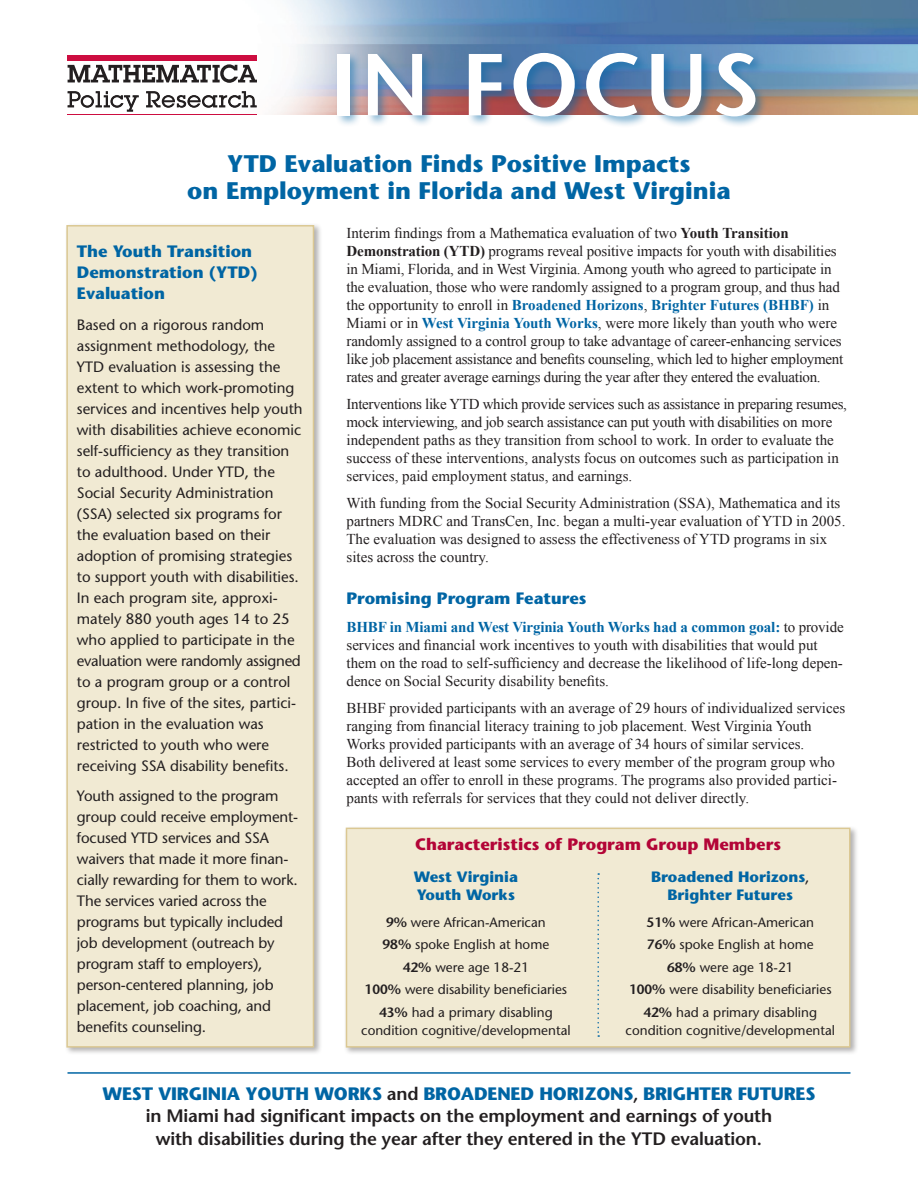
<style>
.page{position:relative;width:918px;height:1188px;background:#fff}
.page>*{position:absolute;margin:0;border:0;box-sizing:border-box;transform-origin:0 0}
.A_Title{font:700 24px/27px "Stone Sans Std";color:#0065a4;text-align:center}
.B_Blue_Head{font:600 18px/22.5px "Stone Sans Std";letter-spacing:-.01em;color:#231f20;text-align:center}
.B_Blue_Head-2{font:700 16.5px/21px "Stone Sans Std";color:#0065a4}
.Text{font:700 16.5px "Stone Sans Std";color:#b30437}
.Text-2{font:15px/18px "Times New Roman";color:#231f20}
.Text-3{font:500 15px/21px "Stone Sans Std";color:#231f20}
.Text-4{font:700 15px/18px "Stone Sans Std";color:#0065a4}
.Text-5{font:500 13.5px/18px "Stone Sans Std";color:#231f20;text-align:center}
.s1{font-weight:700}
.s2{font-weight:700;color:#0065a4}
.s3{font-weight:600}
.s4{font-weight:500;color:#231f20}
</style>
<div class="page">
<img style="left:67px;top:0;width:851px;height:114px">
<div style="left:334px;top:50px;width:434px;height:79px;background:#0065a4;opacity:.5"></div>
<div style="left:338px;top:54px;width:12px;height:61px;background:#fff"></div>
<svg style="left:368px;top:54px;width:54px;height:61px"></svg>
<svg style="left:469px;top:54px;width:33px;height:61px"></svg>
<svg style="left:514px;top:53px;width:61px;height:63px"></svg>
<svg style="left:586px;top:53px;width:52px;height:63px"></svg>
<svg style="left:651px;top:54px;width:50px;height:62px"></svg>
<svg style="left:716px;top:53px;width:39px;height:63px"></svg>
<svg style="left:68px;top:64px;width:189px;height:19px"></svg>
<hr style="left:68px;top:114px;width:189px;height:1px;background:#cd0d40">
<svg style="left:68px;top:91px;width:71px;height:21px"></svg>
<svg style="left:146px;top:91px;width:111px;height:17px"></svg>
<div style="left:68px;top:55px;width:189px;height:6px;background:#cd0d40"></div>
<div style="left:64px;top:223px;width:258px;height:833px;background:#231f20;opacity:.35"></div>
<div style="left:67px;top:226px;width:247px;height:821px;background:#f1ead3"></div>
<div style="left:66px;top:225px;width:248px;height:823px;border:2px solid #dbc893"></div>
<hr style="left:68px;top:1072px;width:782px;height:2px;background:#0065a4">
<div style="left:344px;top:826px;width:514px;height:230px;background:#231f20;opacity:.35"></div>
<div style="left:346px;top:828px;width:504px;height:219px;background:#f1ead3"></div>
<div style="left:346px;top:828px;width:504px;height:220px;border:2px solid #dbc893"></div>
<svg style="left:597px;top:873px;width:2px;height:164px"></svg>
<p class="A_Title" style="left:187px;top:151px;width:545px">YTD Evaluation Finds Positive Impacts<br>on Employment in Florida and West Virginia</p>
<p class="Text-2" style="left:346px;top:223px;width:498px">Interim findings from a Mathematica evaluation of two <span class="s1">Youth Transition Demonstration (YTD)</span> programs reveal positive impacts for youth with disabilities in Miami, Florida, and in West Virginia. Among youth who agreed to participate in the evaluation, those who were randomly assigned to a program group, and thus had the opportunity to enroll in <span class="s2">Broadened Horizons</span>, <span class="s2">Brighter Futures (BHBF)</span> in Miami or in <span class="s2">West Virginia Youth Works</span>, were more likely than youth who were randomly assigned to a control group to take advantage of career-enhancing services like job placement assistance and benefits counseling, which led to higher employment rates and greater average earnings during the year after they entered the evaluation.</p>
<p class="Text-2" style="left:346px;top:394px;width:502px">Interventions like YTD which provide services such as assistance in preparing resumes, mock interviewing, and job search assistance can put youth with disabilities on more independent paths as they transition from school to work. In order to evaluate the success of these interventions, analysts focus on outcomes such as participation in services, paid employment status, and earnings.</p>
<p class="Text-2" style="left:346px;top:493px;width:500px">With funding from the Social Security Administration (SSA), Mathematica and its partners MDRC and TransCen, Inc. began a multi-year evaluation of YTD in 2005.<br>The evaluation was designed to assess the effectiveness of YTD programs in six sites across the country.</p>
<p class="B_Blue_Head-2" style="left:346px;top:587px;width:241px">Promising Program Features</p>
<p class="Text-2" style="left:346px;top:618px;width:499px"><span class="s2">BHBF in Miami and West Virginia Youth Works had a common goal:</span> to provide services and financial work incentives to youth with disabilities that would put them on the road to self-sufficiency and decrease the likelihood of life-long depen&shy;dence on Social Security disability benefits.</p>
<p class="Text-2" style="left:346px;top:699px;width:500px">BHBF provided participants with an average of 29 hours of individualized services ranging from financial literacy training to job placement. West Virginia Youth Works provided participants with an average of 34 hours of similar services.<br>Both delivered at least some services to every member of the program group who accepted an offer to enroll in these programs. The programs also provided partici&shy;pants with referrals for services that they could not deliver directly.</p>
<p class="B_Blue_Head-2" style="left:77px;top:240px;width:182px">The Youth Transition<br>Demonstration (YTD)<br>Evaluation</p>
<p class="Text-3" style="left:77px;top:315px;width:227px">Based on a rigorous random assignment methodology, the<br>YTD evaluation is assessing the extent to which work-promoting services and incentives help youth with disabilities achieve economic self-sufficiency as they transition to adulthood. Under YTD, the<br>Social Security Administration (SSA) selected six programs for the evaluation based on their adoption of promising strategies to support youth with disabilities.<br>In each program site, approxi&shy;mately 880 youth ages 14 to 25 who applied to participate in the evaluation were randomly assigned to a program group or a control group. In five of the sites, partici&shy;pation in the evaluation was restricted to youth who were receiving SSA disability benefits.</p>
<p class="Text-3" style="left:77px;top:786px;width:223px">Youth assigned to the program group could receive employment&shy;focused YTD services and SSA waivers that made it more finan&shy;cially rewarding for them to work.<br>The services varied across the programs but typically included job development (outreach by program staff to employers), person-centered planning, job placement, job coaching, and benefits counseling.</p>
<p class="Text" style="left:415px;top:835px;width:367px">Characteristics of Program Group Members</p>
<p class="Text-4" style="left:414px;top:868px;width:106px">West Virginia<br>Youth Works</p>
<p class="Text-5" style="left:386px;top:913px;width:161px"><span class="s3">9%</span> were African-American</p>
<p class="Text-5" style="left:383px;top:936px;width:168px"><span class="s3">98%</span> spoke English at home</p>
<p class="Text-5" style="left:403px;top:958px;width:128px"><span class="s3">42%</span> were age 18-21</p>
<p class="Text-5" style="left:365px;top:981px;width:204px"><span class="s3">100%</span> were disability beneficiaries</p>
<p class="Text-5" style="left:361px;top:1003px;width:211px"><span class="s3">43%</span> had a primary disabling condition cognitive/developmental</p>
<p class="Text-4" style="left:651px;top:868px;width:160px;text-align:center">Broadened Horizons<span class="s4">,<br></span>Brighter Futures</p>
<p class="Text-5" style="left:647px;top:913px;width:169px"><span class="s3">51%</span> were African-American</p>
<p class="Text-5" style="left:647px;top:936px;width:168px"><span class="s3">76%</span> spoke English at home</p>
<p class="Text-5" style="left:667px;top:958px;width:128px"><span class="s3">68%</span> were age 18-21</p>
<p class="Text-5" style="left:629px;top:981px;width:204px"><span class="s3">100%</span> were disability beneficiaries</p>
<p class="Text-5" style="left:626px;top:1003px;width:211px"><span class="s3">42%</span> had a primary disabling condition cognitive/developmental</p>
<p class="B_Blue_Head" style="left:103px;top:1082px;width:714px"><span class="s2">WEST VIRGINIA YOUTH WORKS</span> and <span class="s2">BROADENED HORIZONS</span>, <span class="s2">BRIGHTER FUTURES </span>in Miami had significant impacts on the employment and earnings of youth<br>with disabilities during the year after they entered in the YTD evaluation.</p>
</div>
